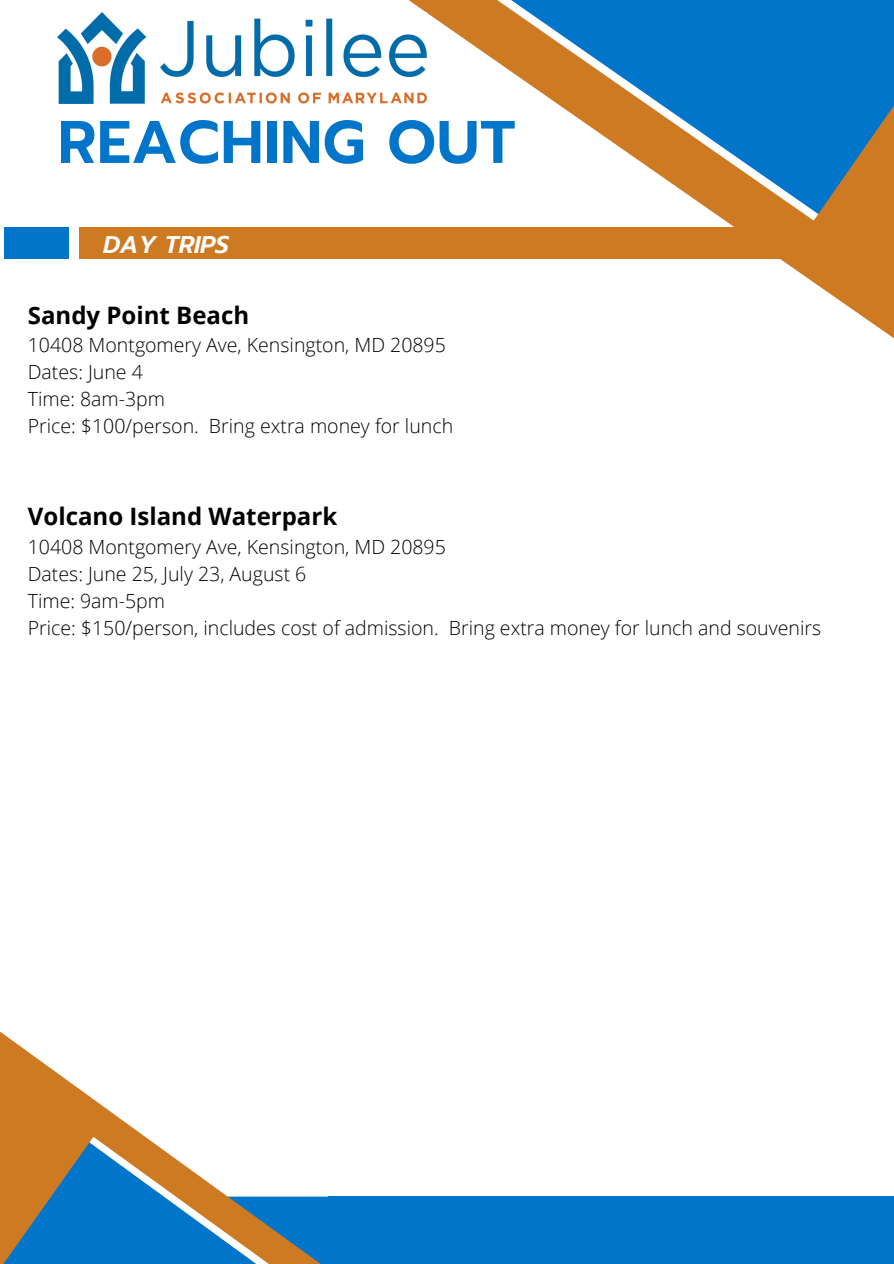
<style>
.page{position:relative;width:894px;height:1264px;background:#fff}
.page>*{position:absolute;margin:0;border:0;box-sizing:border-box;transform-origin:0 0}
.t1{font:600 60px "Prompt";letter-spacing:.01em;color:#0075c9}
.t2{font:700 24px "Open Sans";color:#000}
.t3{font:italic 600 24px "Prompt";color:#fff}
.t4{font:300 19.5px "Open Sans";color:#000}
</style>
<div class="page">
<svg style="left:376px;top:0;width:517px;height:338px"></svg>
<div style="left:328px;top:1196px;width:565px;height:67px;background:#0075c9"></div>
<svg style="left:282px;top:1196px;width:46px;height:67px;background:#2477ae"></svg>
<svg style="left:95px;top:1100px;width:187px;height:163px"></svg>
<svg style="left:0;top:1031px;width:95px;height:232px;background:#a18c6c"></svg>
<div style="left:79px;top:227px;width:772px;height:31px;background:#ce7a23"></div>
<div style="left:4px;top:227px;width:64px;height:31px;background:#0075c9"></div>
<img style="left:58px;top:13px;width:368px;height:90px">
<p class="t1" style="left:58px;top:97px;width:459px">REACHING OUT</p>
<p class="t3" style="left:103px;top:227px;width:127px">DAY TRIPS</p>
<p class="t2" style="left:28px;top:298px;width:223px">Sandy Point Beach</p>
<p class="t4" style="left:28px;top:331px;width:419px">10408 Montgomery Ave, Kensington, MD 20895</p>
<p class="t4" style="left:28px;top:358px;width:116px">Dates: June 4</p>
<p class="t4" style="left:28px;top:385px;width:139px">Time: 8am-3pm</p>
<p class="t4" style="left:28px;top:412px;width:426px">Price: $100/person. Bring extra money for lunch</p>
<p class="t2" style="left:28px;top:499px;width:311px">Volcano Island Waterpark</p>
<p class="t4" style="left:28px;top:532px;width:419px">10408 Montgomery Ave, Kensington, MD 20895</p>
<p class="t4" style="left:28px;top:559px;width:280px">Dates: June 25, July 23, August 6</p>
<p class="t4" style="left:28px;top:586px;width:139px">Time: 9am-5pm</p>
<p class="t4" style="left:28px;top:613px;width:794px">Price: $150/person, includes cost of admission. Bring extra money for lunch and souvenirs</p>
</div>
